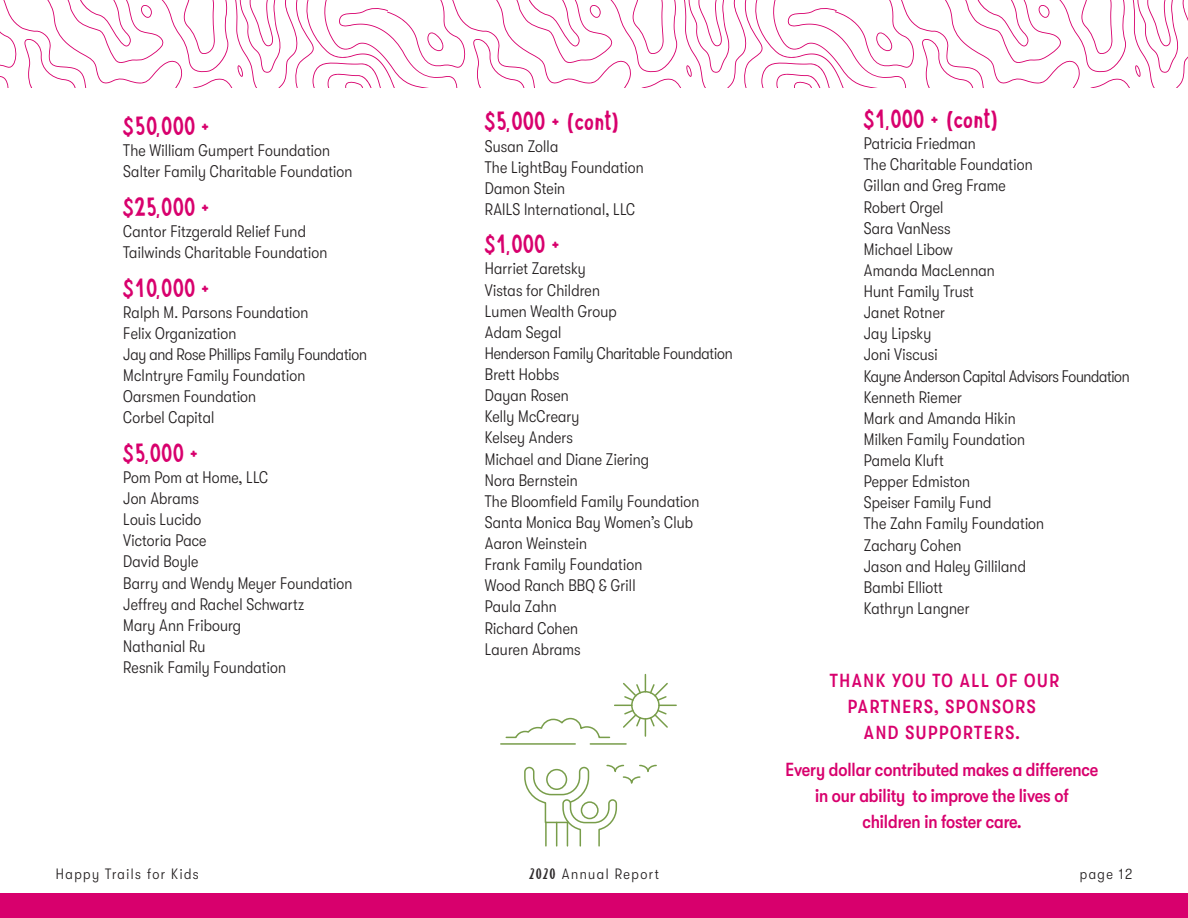
<style>
.page{position:relative;width:1188px;height:918px;background:#fff}
.page>*{position:absolute;margin:0;border:0;box-sizing:border-box;transform-origin:0 0}
.t1{font:700 23.25px "Stackup";color:#d8006d}
.t2{font:500 condensed 18.9px "GT Walsheim Pro";letter-spacing:-.005em;color:#d8006d}
.t3{font:500 condensed 18.9px "GT Walsheim Pro";letter-spacing:.085em;color:#d8006d}
.t4{font:300 condensed 16.8px "GT Walsheim Pro";letter-spacing:.01em;color:#231f20}
.t5{font:300 condensed 16.8px "GT Walsheim Pro";letter-spacing:-.01em;color:#231f20}
.t6{font:300 condensed 16.8px "GT Walsheim Pro";letter-spacing:-.02em;color:#231f20}
.t7{font:300 condensed 15px "GT Walsheim Pro";letter-spacing:.1em;color:#231f20}
.s1{font-family:"Pine Forest Press";font-weight:400;font-stretch:normal}
</style>
<div class="page">
<svg style="left:0;top:0;width:1188px;height:88px"></svg>
<div style="left:0;top:893px;width:1188px;height:25px;background:#d8006d"></div>
<hr style="left:501px;top:743px;width:74px;height:2px;background:#789d4a">
<svg style="left:505px;top:675px;width:171px;height:172px"></svg>
<p class="t1" style="left:123px;top:115px;width:88px">$50,000 +</p>
<p class="t4" style="left:123px;top:141px;width:208px">The William Gumpert Foundation</p>
<p class="t4" style="left:123px;top:162px;width:231px">Salter Family Charitable Foundation</p>
<p class="t1" style="left:123px;top:196px;width:88px">$25,000 +</p>
<p class="t4" style="left:123px;top:222px;width:184px">Cantor Fitzgerald Relief Fund</p>
<p class="t4" style="left:123px;top:243px;width:205px">Tailwinds Charitable Foundation</p>
<p class="t1" style="left:123px;top:276px;width:88px">$10,000 +</p>
<p class="t4" style="left:123px;top:303px;width:187px">Ralph M. Parsons Foundation</p>
<p class="t4" style="left:123px;top:324px;width:115px">Felix Organization</p>
<p class="t5" style="left:123px;top:345px;width:245px">Jay and Rose Phillips Family Foundation</p>
<p class="t4" style="left:123px;top:366px;width:183px">McIntryre Family Foundation</p>
<p class="t4" style="left:123px;top:387px;width:134px">Oarsmen Foundation</p>
<p class="t4" style="left:123px;top:408px;width:93px">Corbel Capital</p>
<p class="t1" style="left:123px;top:442px;width:77px">$5,000 +</p>
<p class="t4" style="left:123px;top:468px;width:146px">Pom Pom at Home, LLC</p>
<p class="t4" style="left:123px;top:489px;width:77px">Jon Abrams</p>
<p class="t4" style="left:123px;top:510px;width:80px">Louis Lucido</p>
<p class="t4" style="left:123px;top:531px;width:85px">Victoria Pace</p>
<p class="t4" style="left:123px;top:552px;width:77px">David Boyle</p>
<p class="t4" style="left:123px;top:573px;width:231px">Barry and Wendy Meyer Foundation</p>
<p class="t4" style="left:123px;top:595px;width:182px">Jeffrey and Rachel Schwartz</p>
<p class="t4" style="left:123px;top:616px;width:119px">Mary Ann Fribourg</p>
<p class="t4" style="left:123px;top:637px;width:84px">Nathanial Ru</p>
<p class="t4" style="left:123px;top:658px;width:164px">Resnik Family Foundation</p>
<p class="t1" style="left:485px;top:110px;width:137px">$5,000 + (cont)</p>
<p class="t4" style="left:485px;top:136px;width:75px">Susan Zolla</p>
<p class="t4" style="left:485px;top:158px;width:160px">The LightBay Foundation</p>
<p class="t4" style="left:485px;top:179px;width:82px">Damon Stein</p>
<p class="t4" style="left:485px;top:200px;width:152px">RAILS International, LLC</p>
<p class="t1" style="left:485px;top:233px;width:77px">$1,000 +</p>
<p class="t4" style="left:485px;top:259px;width:102px">Harriet Zaretsky</p>
<p class="t4" style="left:485px;top:281px;width:117px">Vistas for Children</p>
<p class="t4" style="left:485px;top:302px;width:133px">Lumen Wealth Group</p>
<p class="t4" style="left:485px;top:323px;width:78px">Adam Segal</p>
<p class="t5" style="left:485px;top:344px;width:249px">Henderson Family Charitable Foundation</p>
<p class="t4" style="left:485px;top:365px;width:76px">Brett Hobbs</p>
<p class="t4" style="left:485px;top:386px;width:85px">Dayan Rosen</p>
<p class="t4" style="left:485px;top:407px;width:96px">Kelly McCreary</p>
<p class="t4" style="left:485px;top:428px;width:90px">Kelsey Anders</p>
<p class="t4" style="left:485px;top:450px;width:166px">Michael and Diane Ziering</p>
<p class="t4" style="left:485px;top:471px;width:94px">Nora Bernstein</p>
<p class="t4" style="left:485px;top:492px;width:216px">The Bloomfield Family Foundation</p>
<p class="t4" style="left:485px;top:513px;width:210px">Santa Monica Bay Women’s Club</p>
<p class="t4" style="left:485px;top:534px;width:104px">Aaron Weinstein</p>
<p class="t4" style="left:485px;top:555px;width:159px">Frank Family Foundation</p>
<p class="t4" style="left:485px;top:576px;width:152px">Wood Ranch BBQ &amp; Grill</p>
<p class="t4" style="left:485px;top:597px;width:73px">Paula Zahn</p>
<p class="t4" style="left:485px;top:619px;width:95px">Richard Cohen</p>
<p class="t4" style="left:485px;top:640px;width:97px">Lauren Abrams</p>
<p class="t1" style="left:864px;top:108px;width:137px">$1,000 + (cont)</p>
<p class="t4" style="left:864px;top:134px;width:114px">Patricia Friedman</p>
<p class="t4" style="left:864px;top:155px;width:170px">The Charitable Foundation</p>
<p class="t4" style="left:864px;top:176px;width:143px">Gillan and Greg Frame</p>
<p class="t4" style="left:864px;top:197px;width:81px">Robert Orgel</p>
<p class="t4" style="left:864px;top:219px;width:88px">Sara VanNess</p>
<p class="t4" style="left:864px;top:240px;width:90px">Michael Libow</p>
<p class="t4" style="left:864px;top:261px;width:132px">Amanda MacLennan</p>
<p class="t4" style="left:864px;top:282px;width:112px">Hunt Family Trust</p>
<p class="t4" style="left:864px;top:303px;width:83px">Janet Rotner</p>
<p class="t4" style="left:864px;top:324px;width:69px">Jay Lipsky</p>
<p class="t4" style="left:864px;top:345px;width:75px">Joni Viscusi</p>
<p class="t6" style="left:864px;top:366px;width:267px">Kayne Anderson Capital Advisors Foundation</p>
<p class="t4" style="left:864px;top:388px;width:100px">Kenneth Riemer</p>
<p class="t4" style="left:864px;top:409px;width:153px">Mark and Amanda Hikin</p>
<p class="t4" style="left:864px;top:430px;width:163px">Milken Family Foundation</p>
<p class="t4" style="left:864px;top:451px;width:81px">Pamela Kluft</p>
<p class="t4" style="left:864px;top:472px;width:108px">Pepper Edmiston</p>
<p class="t4" style="left:864px;top:493px;width:129px">Speiser Family Fund</p>
<p class="t4" style="left:864px;top:514px;width:182px">The Zahn Family Foundation</p>
<p class="t4" style="left:864px;top:535px;width:99px">Zachary Cohen</p>
<p class="t4" style="left:864px;top:557px;width:164px">Jason and Haley Gilliland</p>
<p class="t4" style="left:864px;top:578px;width:80px">Bambi Elliott</p>
<p class="t4" style="left:864px;top:599px;width:107px">Kathryn Langner</p>
<p class="t3" style="left:830px;top:670px;width:231px">THANK YOU TO ALL OF OUR</p>
<p class="t3" style="left:848px;top:696px;width:189px">PARTNERS, SPONSORS</p>
<p class="t3" style="left:864px;top:722px;width:157px">AND SUPPORTERS.</p>
<p class="t2" style="left:785px;top:759px;width:314px">Every dollar contributed makes a difference</p>
<p class="t2" style="left:815px;top:785px;width:255px">in our ability to improve the lives of</p>
<p class="t2" style="left:862px;top:811px;width:161px">children in foster care.</p>
<p class="t7" style="left:56px;top:865px;width:144px">Happy Trails for Kids</p>
<p class="t7" style="left:529px;top:865px;width:132px"><span class="s1">2020</span> Annual Report</p>
<p class="t7" style="left:1080px;top:865px;width:54px">page 12</p>
</div>
